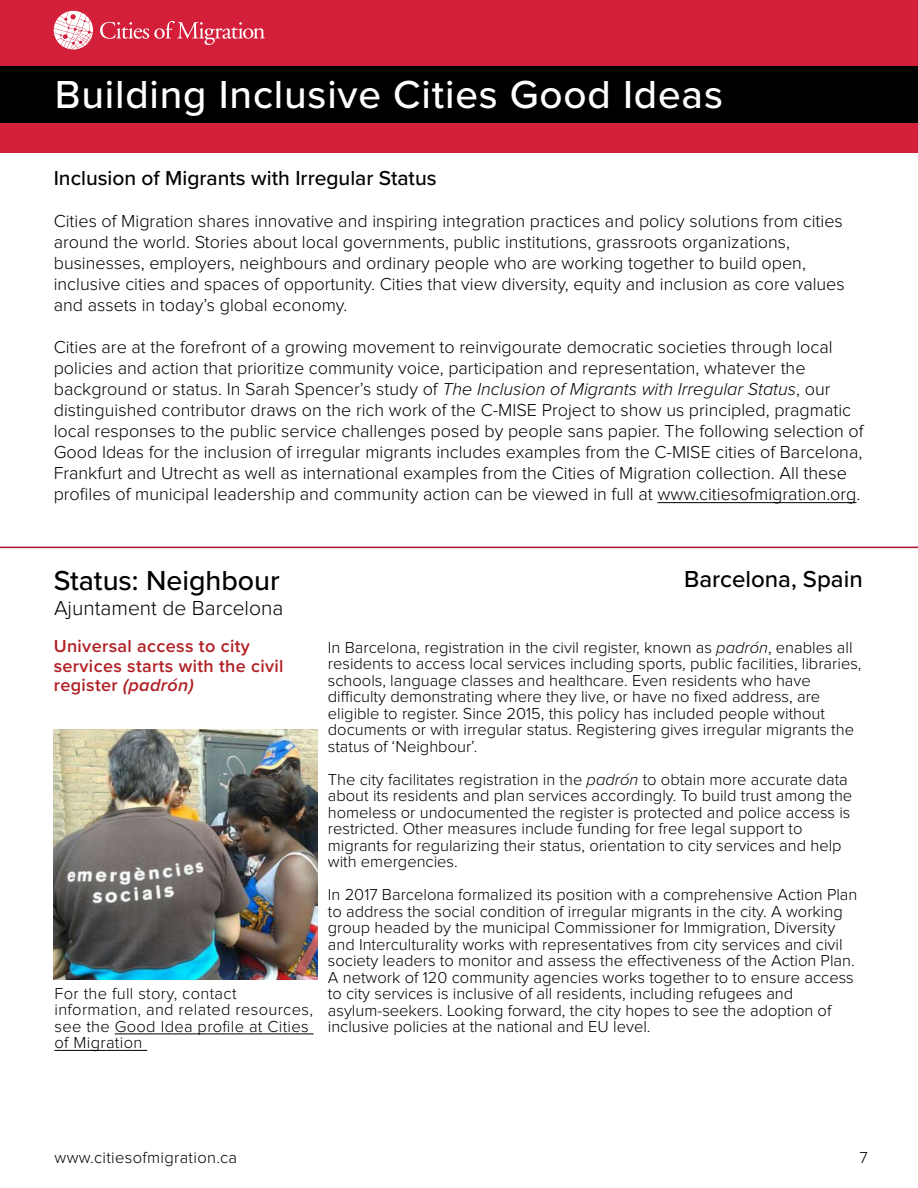
<style>
.page{position:relative;width:918px;height:1188px;background:#fff}
.page>*{position:absolute;margin:0;border:0;box-sizing:border-box;transform-origin:0 0}
.t1{font:500 40.5px "Proxima Nova";letter-spacing:.02em;color:#fff}
.t2{font:500 28.5px "Proxima Nova";color:#000}
.t3{font:500 24px "Proxima Nova";color:#000}
.t4{font:500 21px "Proxima Nova";color:#000}
.t5{font:300 21px "Proxima Nova";color:#000}
.t6{font:300 18px/21px "Proxima Nova";color:#000}
.t7{font:600 18px/19.5px "Proxima Nova";letter-spacing:.02em;color:#b12024}
.t8{font:300 16.5px/16.5px "Proxima Nova";color:#000}
.t9{font:300 16.5px/16.5px "Proxima Nova";letter-spacing:.02em;color:#000}
.s1{font-style:italic}
</style>
<div class="page">
<img style="left:54px;top:729px;width:263px;height:251px">
<div style="left:0;top:0;width:918px;height:152px;background:#d31f3a"></div>
<div style="left:0;top:67px;width:918px;height:56px;background:#000"></div>
<hr style="left:657px;top:502px;width:200px;height:1px;background:#000">
<svg style="left:100px;top:21px;width:165px;height:24px"></svg>
<svg style="left:54px;top:11px;width:39px;height:38px"></svg>
<hr style="left:115px;top:1034px;width:199px;height:1px;background:#000">
<hr style="left:54px;top:1050px;width:93px;height:1px;background:#000">
<hr style="left:0;top:547px;width:918px;height:1px;background:#ac162c">
<h1 class="t1" style="left:55px;top:65px;width:670px">Building Inclusive Cities Good Ideas</h1>
<p class="t4" style="left:54px;top:163px;width:384px">Inclusion of Migrants with Irregular Status</p>
<p class="t6" style="left:54px;top:212px;width:793px">Cities of Migration shares innovative and inspiring integration practices and policy solutions from cities around the world. Stories about local governments, public institutions, grassroots organizations, businesses, employers, neighbours and ordinary people who are working together to build open, inclusive cities and spaces of opportunity. Cities that view diversity, equity and inclusion as core values and assets in today’s global economy.</p>
<p class="t6" style="left:54px;top:338px;width:811px">Cities are at the forefront of a growing movement to reinvigourate democratic societies through local policies and action that prioritize community voice, participation and representation, whatever the background or status. In Sarah Spencer’s study of <span class="s1">The Inclusion of Migrants with Irregular Status</span>, our distinguished contributor draws on the rich work of the C-MISE Project to show us principled, pragmatic local responses to the public service challenges posed by people sans papier. The following selection of Good Ideas for the inclusion of irregular migrants includes examples from the C-MISE cities of Barcelona, Frankfurt and Utrecht as well as international examples from the Cities of Migration collection. All these profiles of municipal leadership and community action can be viewed in full at www.citiesofmigration.org.</p>
<h2 class="t2" style="left:54px;top:560px;width:228px">Status: Neighbour</h2>
<h3 class="t3" style="left:684px;top:561px;width:180px">Barcelona, Spain</h3>
<p class="t5" style="left:54px;top:599px;width:231px">Ajuntament de Barcelona</p>
<p class="t8" style="left:328px;top:640px;width:535px">In Barcelona, registration in the civil register, known as <span class="s1">padrón</span>, enables all residents to access local services including sports, public facilities, libraries, schools, language classes and healthcare. Even residents who have difficulty demonstrating where they live, or have no fixed address, are eligible to register. Since 2015, this policy has included people without documents or with irregular status. Registering gives irregular migrants the status of ‘Neighbour’.</p>
<p class="t8" style="left:328px;top:772px;width:526px">The city facilitates registration in the <span class="s1">padrón</span> to obtain more accurate data about its residents and plan services accordingly. To build trust among the homeless or undocumented the register is protected and police access is restricted. Other measures include funding for free legal support to migrants for regularizing their status, orientation to city services and help with emergencies.</p>
<p class="t8" style="left:328px;top:887px;width:531px">In 2017 Barcelona formalized its position with a comprehensive Action Plan to address the social condition of irregular migrants in the city. A working group headed by the municipal Commissioner for Immigration, Diversity and Interculturality works with representatives from city services and civil society leaders to monitor and assess the effectiveness of the Action Plan.<br>A network of 120 community agencies works together to to ensure access to city services is inclusive of all residents, including refugees and asylum-seekers. Looking forward, the city hopes to see the adoption of inclusive policies at the national and EU level.</p>
<p class="t7" style="left:54px;top:636px;width:231px">Universal access to city services starts with the civil register <span class="s1">(padrón)</span></p>
<p class="t9" style="left:54px;top:986px;width:260px">For the full story, contact information, and related resources, see the Good Idea profile at Cities of Migration</p>
<p class="t9" style="left:54px;top:1150px;width:184px">www.citiesofmigration.ca</p>
<p class="t8" style="left:860px;top:1150px;width:10px">7</p>
</div>
